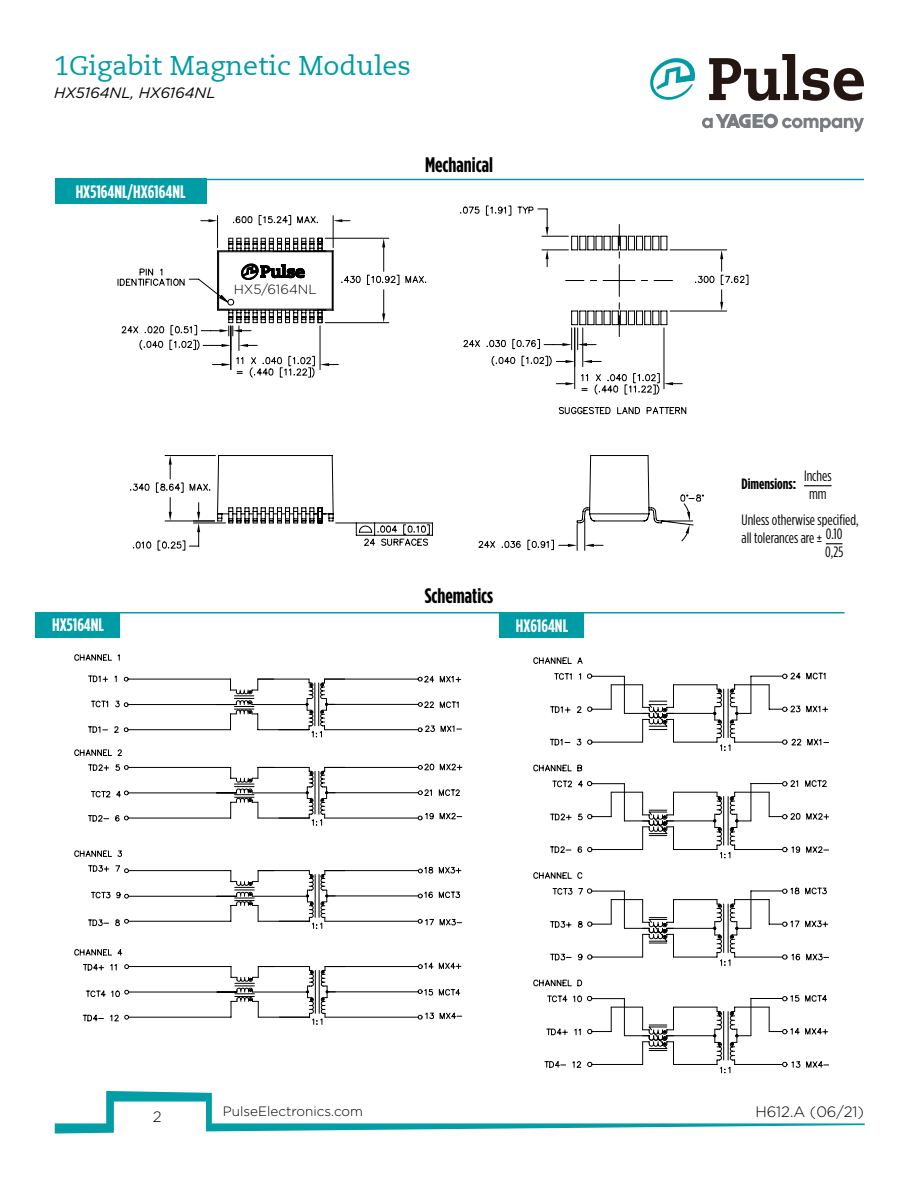
<style>
.page{position:relative;width:918px;height:1188px;background:#fff}
.page>*{position:absolute;margin:0;border:0;box-sizing:border-box;transform-origin:0 0}
.t1{font:27px "Caecilia LT";color:#009ca6}
.t2{font:700 21px "Gotham Condensed";color:#000}
.t3{font:700 18px "Gotham Condensed";color:#fff}
.t4{font:15px/18px "Gotham Condensed";color:#000}
.t5{font:italic 15px "Gotham";color:#000}
.t6{font:300 15px "Gotham";color:#000}
.t7{font:700 15px "Gotham Condensed";color:#000}
.t8{font:300 13.5px "Gotham";color:#000}
.t9{font:300 13.35px "Gotham Rounded";color:#000}
</style>
<div class="page">
<svg style="left:702px;top:114px;width:162px;height:18px"></svg>
<svg style="left:709px;top:54px;width:155px;height:47px"></svg>
<svg style="left:650px;top:58px;width:45px;height:42px"></svg>
<svg style="left:55px;top:1091px;width:810px;height:43px"></svg>
<div style="left:55px;top:179px;width:152px;height:25px;background:#009ca6"></div>
<hr style="left:55px;top:179px;width:809px;height:1px;background:#009ca6">
<svg style="left:804px;top:485px;width:28px;height:1px"></svg>
<svg style="left:826px;top:543px;width:17px;height:1px"></svg>
<svg style="left:121px;top:214px;width:627px;height:337px"></svg>
<div style="left:36px;top:612px;width:84px;height:25px;background:#009ca6"></div>
<div style="left:500px;top:613px;width:84px;height:25px;background:#009ca6"></div>
<hr style="left:36px;top:612px;width:808px;height:1px;background:#009ca6">
<svg style="left:75px;top:654px;width:387px;height:272px"></svg>
<svg style="left:234px;top:673px;width:227px;height:256px"></svg>
<svg style="left:74px;top:949px;width:388px;height:76px"></svg>
<svg style="left:533px;top:658px;width:296px;height:416px"></svg>
<svg style="left:544px;top:672px;width:124px;height:396px"></svg>
<h1 class="t1" style="left:54px;top:54px;width:359px">1Gigabit Magnetic Modules</h1>
<p class="t5" style="left:54px;top:85px;width:163px">HX5164NL, HX6164NL</p>
<p class="t3" style="left:76px;top:183px;width:111px">HX5164NL/HX6164NL</p>
<h2 class="t2" style="left:425px;top:155px;width:69px">Mechanical</h2>
<p class="t9" style="left:234px;top:284px;width:85px">HX5/6164NL</p>
<h2 class="t2" style="left:425px;top:587px;width:70px">Schematics</h2>
<p class="t3" style="left:52px;top:617px;width:53px">HX5164NL</p>
<p class="t3" style="left:516px;top:617px;width:54px">HX6164NL</p>
<p class="t4" style="left:804px;top:468px;width:29px;text-align:center">Inches mm</p>
<p class="t4" style="left:825px;top:526px;width:20px">0.10<br>0,25</p>
<p class="t7" style="left:742px;top:477px;width:56px">Dimensions:</p>
<p class="t4" style="left:742px;top:511px;width:119px">Unless otherwise specified, all tolerances are ±</p>
<p class="t6" style="left:153px;top:1110px;width:10px">2</p>
<p class="t8" style="left:223px;top:1105px;width:142px">PulseElectronics.com</p>
<p class="t6" style="left:755px;top:1105px;width:110px">H612.A (06/21)</p>
</div>
